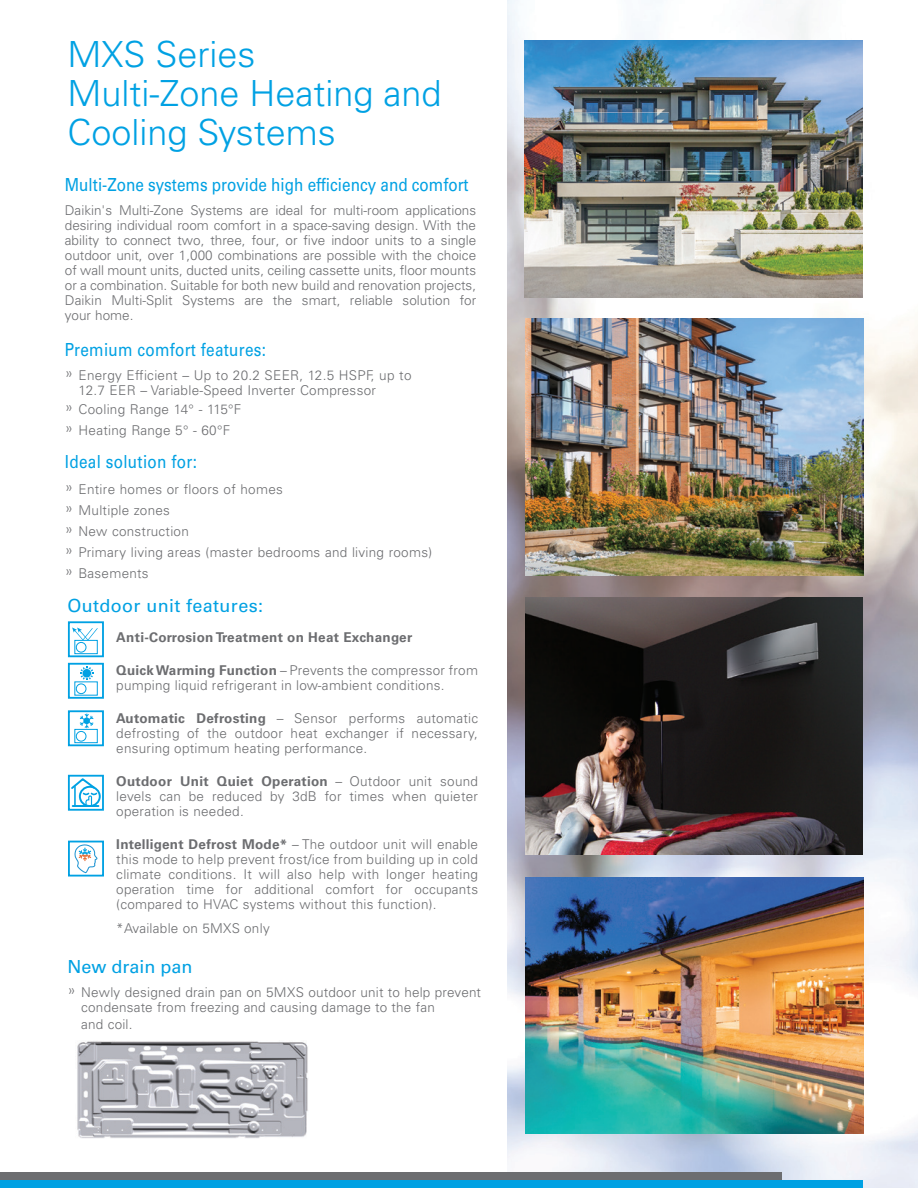
<style>
.page{position:relative;width:918px;height:1188px;background:#fff}
.page>*{position:absolute;margin:0;border:0;box-sizing:border-box;transform-origin:0 0}
.t1{font:300 36px/39px "Univers LT Std";color:#00a1e3}
.t2{font:18px "Univers LT Std";color:#00a1e3;scale:.85 1}
.t3{font:18px "Univers LT Std";letter-spacing:.02em;color:#00a1e3;scale:.85 1}
.t4{font:18px "Univers LT Std";letter-spacing:.02em;color:#00a1e3}
.t5{font:18px "Univers LT Std";color:#00a1e3}
.t6{font:300 13.5px/15px "Univers LT Std";letter-spacing:.02em;color:#6c6d70}
.t7{font:300 13.5px/15px "Univers";letter-spacing:.01em;color:#6c6d70;text-align:justify}
.t8{font:700 13.5px "Univers LT Std";letter-spacing:.02em;color:#6c6d70}
.s1{font-size:15px}
.s2{font-weight:700}
.s3{font-family:"Univers"}
.s4{font-family:"Univers LT Std";font-size:15px}
</style>
<div class="page">
<img style="left:508px;top:0;width:410px;height:1188px">
<img style="left:525px;top:41px;width:338px;height:256px">
<div style="left:68px;top:663px;width:36px;height:36px;border:2px solid #00a1e3"></div>
<div style="left:76px;top:684px;width:10px;height:10px;border:1px solid #00a1e3;border-radius:50%"></div>
<svg style="left:80px;top:667px;width:14px;height:13px"></svg>
<div style="left:82px;top:668px;width:10px;height:10px;border:1px solid #fff;border-radius:50%"></div>
<div style="left:82px;top:669px;width:9px;height:9px;background:#00a1e3;border-radius:50%"></div>
<div style="left:68px;top:621px;width:36px;height:36px;border:2px solid #00a1e3"></div>
<div style="left:74px;top:640px;width:24px;height:14px;border:1px solid #00a1e3"></div>
<div style="left:76px;top:642px;width:10px;height:10px;border:1px solid #00a1e3;border-radius:50%"></div>
<svg style="left:72px;top:627px;width:26px;height:14px"></svg>
<div style="left:68px;top:710px;width:36px;height:36px;border:2px solid #00a1e3"></div>
<div style="left:74px;top:729px;width:24px;height:14px;border:1px solid #00a1e3"></div>
<div style="left:76px;top:731px;width:10px;height:10px;border:1px solid #00a1e3;border-radius:50%"></div>
<svg style="left:79px;top:714px;width:15px;height:14px"></svg>
<div style="left:68px;top:775px;width:36px;height:36px;border:2px solid #00a1e3"></div>
<hr style="left:73px;top:805px;width:25px;height:2px;background:#00a1e3">
<div style="left:79px;top:786px;width:22px;height:21px;border:2px solid #00a1e3;border-radius:50%"></div>
<svg style="left:70px;top:779px;width:29px;height:27px"></svg>
<div style="left:68px;top:841px;width:36px;height:36px;border:2px solid #00a1e3"></div>
<svg style="left:74px;top:841px;width:25px;height:33px"></svg>
<img style="left:525px;top:598px;width:338px;height:256px">
<img style="left:525px;top:877px;width:339px;height:257px">
<img style="left:525px;top:319px;width:338px;height:256px">
<div style="left:0;top:1173px;width:782px;height:8px;background:#6c6d70"></div>
<div style="left:0;top:1180px;width:863px;height:8px;background:#00a1e3"></div>
<img style="left:77px;top:1041px;width:231px;height:97px">
<h1 class="t1" style="left:68px;top:35px;width:376px">MXS Series<br>Multi-Zone Heating and<br>Cooling Systems</h1>
<h2 class="t2" style="left:65px;top:174px;width:476px">Multi-Zone systems provide high efficiency and comfort</h2>
<p class="t7" style="left:65px;top:202px;width:413px">Daikin's Multi-Zone Systems are ideal for multi-room applications desiring individual room comfort in a space-saving design. With the ability to connect two, three, four, or five indoor units to a single outdoor unit, over 1,000 combinations are possible with the choice of wall mount units, ducted units, ceiling cassette units, floor mounts or a combination. Suitable for both new build and renovation projects, Daikin Multi-Split Systems are the smart, reliable solution for your home.</p>
<h2 class="t3" style="left:65px;top:339px;width:238px">Premium comfort features:</h2>
<p class="t6" style="left:79px;top:367px;width:334px;text-indent:-14px"><span class="s1">»</span> Energy Efficient – Up to 20.2 SEER, 12.5 HSPF, up to<br>12.7 EER – Variable-Speed Inverter Compressor</p>
<p class="t6" style="left:65px;top:399px;width:178px;line-height:21px"><span class="s1">»</span> Cooling Range 14° - 115°F <span class="s1">»</span> Heating Range 5° - 60°F</p>
<h2 class="t3" style="left:65px;top:451px;width:157px">Ideal solution for:</h2>
<p class="t6" style="left:65px;top:478px;width:369px;line-height:21px"><span class="s1">»</span> Entire homes or floors of homes<br><span class="s1">»</span> Multiple zones<br><span class="s1">»</span> New construction<br><span class="s1">»</span> Primary living areas (master bedrooms and living rooms) <span class="s1">»</span> Basements</p>
<h2 class="t4" style="left:68px;top:594px;width:197px">Outdoor unit features:</h2>
<p class="t8" style="left:116px;top:629px;width:297px">Anti-Corrosion Treatment on Heat Exchanger</p>
<p class="t6" style="left:116px;top:663px;width:363px"><span class="s2">Quick Warming Function</span> <span class="s3">–</span> Prevents the compressor from pumping liquid refrigerant in low-ambient conditions.</p>
<p class="t6" style="left:116px;top:711px;width:363px;text-align:justify"><span class="s2">Automatic Defrosting</span> <span class="s3">–</span> Sensor performs automatic defrosting of the outdoor heat exchanger if necessary, ensuring optimum heating performance.</p>
<p class="t6" style="left:116px;top:774px;width:363px;text-align:justify"><span class="s2">Outdoor Unit Quiet Operation</span> – Outdoor unit sound levels can be reduced by 3dB for times when quieter operation is needed.</p>
<p class="t6" style="left:116px;top:837px;width:363px;text-align:justify"><span class="s2">Intelligent Defrost Mode*</span> – The outdoor unit will enable this mode to help prevent frost/ice from building up in cold climate conditions. It will also help with longer heating operation time for additional comfort for occupants (compared to HVAC systems without this function).</p>
<p class="t6" style="left:116px;top:921px;width:155px">*Available on 5MXS only</p>
<h2 class="t5" style="left:68px;top:956px;width:127px">New drain pan</h2>
<p class="t7" style="left:81px;top:984px;width:401px;text-indent:-14px"><span class="s4">»</span> Newly designed drain pan on 5MXS outdoor unit to help prevent condensate from freezing and causing damage to the fan</p>
<p class="t7" style="left:81px;top:1016px;width:53px">and coil.</p>
</div>
